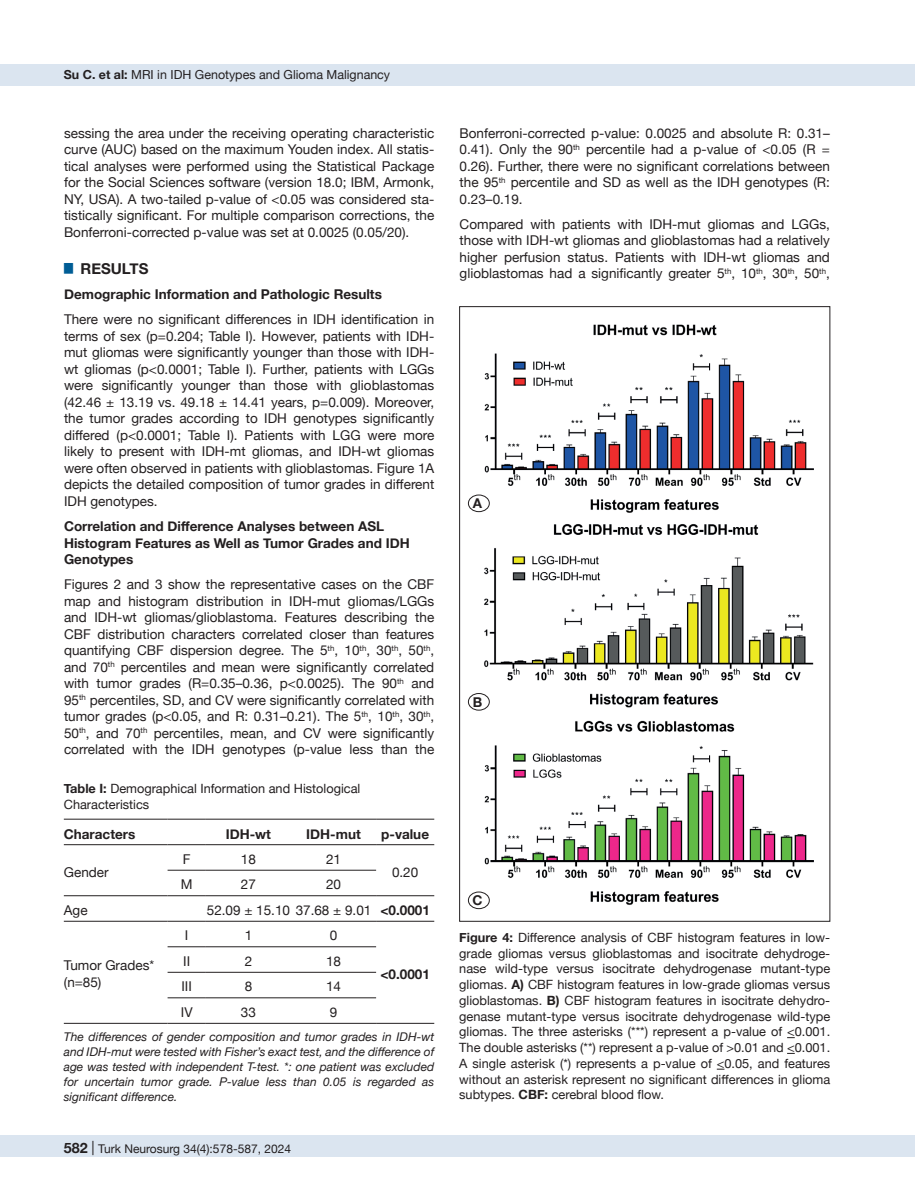
<style>
.page{position:relative;width:915px;height:1191px;background:#fff}
.page>*{position:absolute;margin:0;border:0;box-sizing:border-box;transform-origin:0 0}
.t1{font:700 15px "Helvetica Neue";color:#231f20}
.t2{font:13.5px/16.5px "Helvetica Neue";color:#231f20;text-align:justify}
.t3{font:700 13.5px/16.5px "Helvetica Neue";color:#231f20}
.t4{font:12.75px/15.8px "Helvetica Neue";color:#231f20}
.t5{font:12.45px "Helvetica Neue";color:#231f20}
.t6{font:italic 12px/15px "Helvetica Neue";color:#231f20;text-align:justify}
.t7{font:12px "Helvetica Neue";color:#231f20}
.s1{font-weight:700}
.s2{font-weight:700;font-size:14.25px}
.s3{font-size:14.25px}
</style>
<div class="page">
<div style="left:0;top:1135px;width:914px;height:22px;background:#dbe5f0"></div>
<div style="left:0;top:64px;width:914px;height:21px;background:#dbe5f0"></div>
<hr style="left:167px;top:870px;width:39px;height:1px;background:#231f20">
<hr style="left:206px;top:870px;width:85px;height:1px;background:#231f20">
<hr style="left:291px;top:870px;width:85px;height:1px;background:#231f20">
<hr style="left:64px;top:895px;width:103px;height:1px;background:#231f20">
<hr style="left:167px;top:895px;width:39px;height:1px;background:#231f20">
<hr style="left:206px;top:895px;width:85px;height:1px;background:#231f20">
<hr style="left:291px;top:895px;width:85px;height:1px;background:#231f20">
<hr style="left:376px;top:895px;width:58px;height:1px;background:#231f20">
<hr style="left:64px;top:921px;width:103px;height:1px;background:#231f20">
<hr style="left:167px;top:921px;width:39px;height:1px;background:#231f20">
<hr style="left:206px;top:921px;width:85px;height:1px;background:#231f20">
<hr style="left:291px;top:921px;width:85px;height:1px;background:#231f20">
<hr style="left:376px;top:921px;width:58px;height:1px;background:#231f20">
<hr style="left:167px;top:946px;width:39px;height:1px;background:#231f20">
<hr style="left:206px;top:946px;width:85px;height:1px;background:#231f20">
<hr style="left:291px;top:946px;width:85px;height:1px;background:#231f20">
<hr style="left:167px;top:972px;width:39px;height:1px;background:#231f20">
<hr style="left:206px;top:972px;width:85px;height:1px;background:#231f20">
<hr style="left:291px;top:972px;width:85px;height:1px;background:#231f20">
<hr style="left:167px;top:997px;width:39px;height:1px;background:#231f20">
<hr style="left:206px;top:997px;width:85px;height:1px;background:#231f20">
<hr style="left:291px;top:997px;width:85px;height:1px;background:#231f20">
<hr style="left:64px;top:818px;width:103px;height:1px;background:#231f20">
<hr style="left:167px;top:818px;width:39px;height:1px;background:#231f20">
<hr style="left:206px;top:818px;width:85px;height:1px;background:#231f20">
<hr style="left:291px;top:818px;width:85px;height:1px;background:#231f20">
<hr style="left:376px;top:818px;width:58px;height:1px;background:#231f20">
<hr style="left:64px;top:844px;width:103px;height:1px;background:#231f20">
<hr style="left:167px;top:844px;width:39px;height:1px;background:#231f20">
<hr style="left:206px;top:844px;width:85px;height:1px;background:#231f20">
<hr style="left:291px;top:844px;width:85px;height:1px;background:#231f20">
<hr style="left:376px;top:844px;width:58px;height:1px;background:#231f20">
<hr style="left:64px;top:1023px;width:103px;height:1px;background:#231f20">
<hr style="left:376px;top:1023px;width:58px;height:1px;background:#231f20">
<hr style="left:167px;top:1023px;width:39px;height:1px;background:#231f20">
<hr style="left:206px;top:1023px;width:85px;height:1px;background:#231f20">
<hr style="left:291px;top:1023px;width:85px;height:1px;background:#231f20">
<img style="left:467px;top:324px;width:347px;height:586px">
<div style="left:468px;top:495px;width:21px;height:16px;background:#fff;border-radius:50%"></div>
<div style="left:468px;top:495px;width:21px;height:17px;border:1px solid #231f20;border-radius:50%"></div>
<div style="left:468px;top:693px;width:21px;height:17px;background:#fff;border-radius:50%"></div>
<div style="left:468px;top:693px;width:21px;height:17px;border:1px solid #231f20;border-radius:50%"></div>
<div style="left:468px;top:892px;width:21px;height:16px;background:#fff;border-radius:50%"></div>
<div style="left:468px;top:891px;width:21px;height:18px;border:1px solid #231f20;border-radius:50%"></div>
<p class="t5" style="left:64px;top:66px;width:328px"><span class="s1">Su C. et al:</span> MRI in IDH Genotypes and Glioma Malignancy</p>
<p class="t2" style="left:64px;top:125px;width:371px">sessing the area under the receiving operating characteristic curve (AUC) based on the maximum Youden index. All statis&shy;tical analyses were performed using the Statistical Package for the Social Sciences software (version 18.0; IBM, Armonk, NY, USA). A two-tailed p-value of &lt;0.05 was considered sta&shy;tistically significant. For multiple comparison corrections, the Bonferroni-corrected p-value was set at 0.0025 (0.05/20).</p>
<p class="t1" style="left:64px;top:257px;width:86px"><sup>█</sup> RESULTS</p>
<p class="t3" style="left:64px;top:287px;width:319px">Demographic Information and Pathologic Results</p>
<p class="t2" style="left:64px;top:312px;width:371px">There were no significant differences in IDH identification in terms of sex (p=0.204; Table I). However, patients with IDH&shy;mut gliomas were significantly younger than those with IDH&shy;wt gliomas (p&lt;0.0001; Table I). Further, patients with LGGs were significantly younger than those with glioblastomas (42.46 ± 13.19 vs. 49.18 ± 14.41 years, p=0.009). Moreover, the tumor grades according to IDH genotypes significantly differed (p&lt;0.0001; Table I). Patients with LGG were more likely to present with IDH-mt gliomas, and IDH-wt gliomas were often observed in patients with glioblastomas. Figure 1A depicts the detailed composition of tumor grades in different IDH genotypes.</p>
<p class="t3" style="left:64px;top:518px;width:347px">Correlation and Difference Analyses between ASL<br>Histogram Features as Well as Tumor Grades and IDH<br>Genotypes</p>
<p class="t2" style="left:64px;top:577px;width:371px">Figures 2 and 3 show the representative cases on the CBF map and histogram distribution in IDH-mut gliomas/LGGs and IDH-wt gliomas/glioblastoma. Features describing the CBF distribution characters correlated closer than features quantifying CBF dispersion degree. The 5<sup>th</sup>, 10<sup>th</sup>, 30<sup>th</sup>, 50<sup>th</sup>, and 70<sup>th</sup> percentiles and mean were significantly correlated with tumor grades (R=0.35–0.36, p&lt;0.0025). The 90<sup>th</sup> and 95<sup>th</sup> percentiles, SD, and CV were significantly correlated with tumor grades (p&lt;0.05, and R: 0.31–0.21). The 5<sup>th</sup>, 10<sup>th</sup>, 30<sup>th</sup>, 50<sup>th</sup>, and 70<sup>th</sup> percentiles, mean, and CV were significantly correlated with the IDH genotypes (p-value less than the</p>
<p class="t4" style="left:64px;top:781px;width:298px"><span class="s1">Table I:</span> Demographical Information and Histological<br>Characteristics</p>
<p class="t3" style="left:64px;top:825px;width:73px">Characters</p>
<p class="t3" style="left:226px;top:825px;width:47px">IDH-wt</p>
<p class="t3" style="left:306px;top:825px;width:56px">IDH-mut</p>
<p class="t3" style="left:381px;top:825px;width:49px">p-value</p>
<p class="t2" style="left:64px;top:864px;width:46px">Gender</p>
<p class="t2" style="left:183px;top:851px;width:9px">F</p>
<p class="t2" style="left:241px;top:851px;width:17px">18</p>
<p class="t2" style="left:326px;top:851px;width:17px">21</p>
<p class="t2" style="left:392px;top:864px;width:28px">0.20</p>
<p class="t2" style="left:181px;top:877px;width:13px">M</p>
<p class="t2" style="left:241px;top:877px;width:17px">27</p>
<p class="t2" style="left:326px;top:877px;width:17px">20</p>
<p class="t2" style="left:64px;top:902px;width:25px">Age</p>
<p class="t2" style="left:207px;top:902px;width:224px">52.09 ± 15.10 37.68 ± 9.01 <span class="s1">&lt;0.0001</span></p>
<p class="t2" style="left:185px;top:928px;width:5px">I</p>
<p class="t2" style="left:244px;top:928px;width:9px">1</p>
<p class="t2" style="left:330px;top:928px;width:9px">0</p>
<p class="t2" style="left:183px;top:953px;width:8px">II</p>
<p class="t2" style="left:244px;top:953px;width:9px">2</p>
<p class="t2" style="left:326px;top:953px;width:17px">18</p>
<p class="t2" style="left:181px;top:979px;width:12px">III</p>
<p class="t2" style="left:244px;top:979px;width:9px">8</p>
<p class="t2" style="left:326px;top:979px;width:17px">14</p>
<p class="t2" style="left:181px;top:1004px;width:13px">IV</p>
<p class="t2" style="left:241px;top:1004px;width:17px">33</p>
<p class="t2" style="left:329px;top:1004px;width:9px">9</p>
<p class="t6" style="left:64px;top:1030px;width:372px">The differences of gender composition and tumor grades in IDH-wt and IDH-mut were tested with Fisher’s exact test, and the difference of age was tested with independent T-test. *: one patient was excluded for uncertain tumor grade. P-value less than 0.05 is regarded as significant difference.</p>
<p class="t2" style="left:64px;top:958px;width:92px">Tumor Grades* (n=85)</p>
<p class="t3" style="left:380px;top:966px;width:51px">&lt;0.0001</p>
<p class="t7" style="left:63px;top:1140px;width:229px"><span class="s2">582</span> <span class="s3">|</span> Turk Neurosurg 34(4):578-587, 2024</p>
<p class="t2" style="left:459px;top:125px;width:371px">Bonferroni-corrected p-value: 0.0025 and absolute R: 0.31– 0.41). Only the 90<sup>th</sup> percentile had a p-value of &lt;0.05 (R = 0.26). Further, there were no significant correlations between the 95<sup>th</sup> percentile and SD as well as the IDH genotypes (R:<br>0.23–0.19.</p>
<p class="t2" style="left:459px;top:216px;width:371px">Compared with patients with IDH-mut gliomas and LGGs, those with IDH-wt gliomas and glioblastomas had a relatively higher perfusion status. Patients with IDH-wt gliomas and glioblastomas had a significantly greater 5<sup>th</sup>, 10<sup>th</sup>, 30<sup>th</sup>, 50<sup>th</sup>,</p>
<p class="t3" style="left:473px;top:496px;width:11px">A</p>
<p class="t3" style="left:472px;top:694px;width:11px">B</p>
<p class="t3" style="left:472px;top:892px;width:12px">C</p>
<p class="t4" style="left:459px;top:930px;width:372px;text-align:justify"><span class="s1">Figure 4:</span> Difference analysis of CBF histogram features in low&shy;grade gliomas versus glioblastomas and isocitrate dehydroge&shy;nase wild-type versus isocitrate dehydrogenase mutant-type gliomas. <span class="s1">A)</span> CBF histogram features in low-grade gliomas versus glioblastomas. <span class="s1">B)</span> CBF histogram features in isocitrate dehydro&shy;genase mutant-type versus isocitrate dehydrogenase wild-type gliomas. The three asterisks (***) represent a p-value of &lt;0.001.<br>The double asterisks (**) represent a p-value of &gt;0.01 and &lt;0.001.<br>A single asterisk (*) represents a p-value of &lt;0.05, and features without an asterisk represent no significant differences in glioma subtypes. <span class="s1">CBF:</span> cerebral blood flow.</p>
</div>
